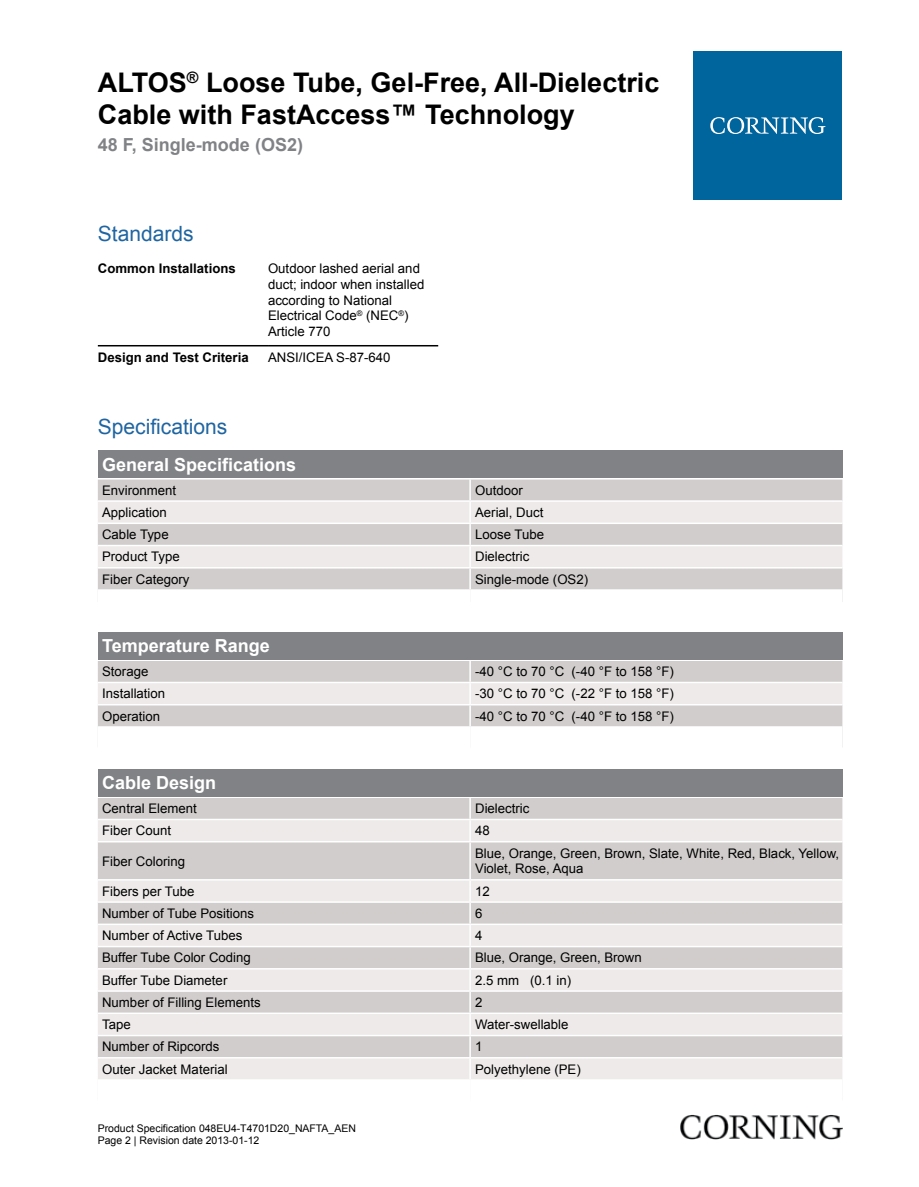
<style>
.page{position:relative;width:919px;height:1187px;background:#fff}
.page>*{position:absolute;margin:0;border:0;box-sizing:border-box;transform-origin:0 0}
.t1{font:700 27px/32.4px "Arial";color:#000}
.t2{font:21px "Arial";color:#1f65a1}
.t3{font:700 18px "Arial";color:#fff}
.t4{font:700 18px "Arial";color:#808285}
.t5{font:13.2px/15.9px "Arial";color:#000}
.t6{font:700 13.2px "Arial";color:#000}
.t7{font:10.5px/12.6px "Arial";color:#000}
</style>
<div class="page">
<hr style="left:98px;top:345px;width:170px;height:1px;background:#000">
<hr style="left:268px;top:345px;width:170px;height:1px;background:#000">
<div style="left:98px;top:450px;width:744px;height:28px;background:#808285"></div>
<div style="left:98px;top:479px;width:744px;height:110px;background:#d1cdcc"></div>
<svg style="left:98px;top:502px;width:744px;height:65px;background:#e3e0df"></svg>
<hr style="left:469px;top:479px;width:2px;height:21px;background:#fff">
<hr style="left:469px;top:502px;width:2px;height:20px;background:#fff">
<hr style="left:469px;top:524px;width:2px;height:20px;background:#fff">
<hr style="left:469px;top:546px;width:2px;height:21px;background:#fff">
<hr style="left:469px;top:568px;width:2px;height:21px;background:#fff">
<hr style="left:98px;top:500px;width:372px;height:2px;background:#fff">
<hr style="left:470px;top:500px;width:372px;height:2px;background:#fff">
<hr style="left:98px;top:522px;width:372px;height:2px;background:#fff">
<hr style="left:470px;top:522px;width:372px;height:2px;background:#fff">
<hr style="left:98px;top:544px;width:372px;height:2px;background:#fff">
<hr style="left:470px;top:544px;width:372px;height:2px;background:#fff">
<hr style="left:98px;top:567px;width:372px;height:1px;background:#fff">
<hr style="left:470px;top:567px;width:372px;height:1px;background:#fff">
<div style="left:98px;top:631px;width:744px;height:28px;background:#808285"></div>
<div style="left:98px;top:661px;width:744px;height:65px;background:#d1cdcc"></div>
<div style="left:98px;top:683px;width:744px;height:21px;background:#edeae9"></div>
<hr style="left:469px;top:661px;width:2px;height:20px;background:#fff">
<hr style="left:469px;top:683px;width:2px;height:21px;background:#fff">
<hr style="left:469px;top:705px;width:2px;height:21px;background:#fff">
<hr style="left:98px;top:681px;width:372px;height:2px;background:#fff">
<hr style="left:470px;top:681px;width:372px;height:2px;background:#fff">
<hr style="left:98px;top:704px;width:372px;height:1px;background:#fff">
<hr style="left:470px;top:704px;width:372px;height:1px;background:#fff">
<div style="left:98px;top:768px;width:744px;height:28px;background:#808285"></div>
<div style="left:98px;top:798px;width:744px;height:20px;background:#d1cdcc"></div>
<svg style="left:98px;top:820px;width:744px;height:259px;background:#e0dcdb"></svg>
<hr style="left:469px;top:798px;width:2px;height:20px;background:#fff">
<hr style="left:469px;top:820px;width:2px;height:21px;background:#fff">
<hr style="left:469px;top:842px;width:2px;height:37px;background:#fff">
<hr style="left:469px;top:880px;width:2px;height:21px;background:#fff">
<hr style="left:469px;top:902px;width:2px;height:21px;background:#fff">
<hr style="left:469px;top:925px;width:2px;height:20px;background:#fff">
<hr style="left:469px;top:947px;width:2px;height:20px;background:#fff">
<hr style="left:469px;top:969px;width:2px;height:21px;background:#fff">
<hr style="left:469px;top:991px;width:2px;height:21px;background:#fff">
<hr style="left:469px;top:1013px;width:2px;height:21px;background:#fff">
<hr style="left:469px;top:1036px;width:2px;height:20px;background:#fff">
<hr style="left:469px;top:1058px;width:2px;height:21px;background:#fff">
<hr style="left:98px;top:841px;width:372px;height:1px;background:#fff">
<hr style="left:470px;top:841px;width:372px;height:1px;background:#fff">
<hr style="left:98px;top:879px;width:372px;height:1px;background:#fff">
<hr style="left:470px;top:879px;width:372px;height:1px;background:#fff">
<hr style="left:98px;top:901px;width:372px;height:1px;background:#fff">
<hr style="left:470px;top:901px;width:372px;height:1px;background:#fff">
<hr style="left:98px;top:923px;width:372px;height:2px;background:#fff">
<hr style="left:470px;top:923px;width:372px;height:2px;background:#fff">
<hr style="left:98px;top:945px;width:372px;height:2px;background:#fff">
<hr style="left:470px;top:945px;width:372px;height:2px;background:#fff">
<hr style="left:98px;top:967px;width:372px;height:2px;background:#fff">
<hr style="left:470px;top:967px;width:372px;height:2px;background:#fff">
<hr style="left:98px;top:990px;width:372px;height:1px;background:#fff">
<hr style="left:470px;top:990px;width:372px;height:1px;background:#fff">
<hr style="left:98px;top:1012px;width:372px;height:1px;background:#fff">
<hr style="left:470px;top:1012px;width:372px;height:1px;background:#fff">
<hr style="left:98px;top:1034px;width:372px;height:2px;background:#fff">
<hr style="left:470px;top:1034px;width:372px;height:2px;background:#fff">
<hr style="left:98px;top:1056px;width:372px;height:2px;background:#fff">
<hr style="left:470px;top:1056px;width:372px;height:2px;background:#fff">
<div style="left:693px;top:51px;width:149px;height:149px;background:#00649d"></div>
<svg style="left:710px;top:117px;width:115px;height:17px"></svg>
<img style="left:680px;top:1114px;width:162px;height:25px">
<h1 class="t1" style="left:98px;top:67px;width:563px">ALTOS<sup>®</sup> Loose Tube, Gel-Free, All-Dielectric<br>Cable with FastAccess™ Technology</h1>
<h3 class="t4" style="left:98px;top:132px;width:207px">48 F, Single-mode (OS2)</h3>
<h2 class="t2" style="left:98px;top:219px;width:97px">Standards</h2>
<p class="t6" style="left:98px;top:259px;width:139px">Common Installations</p>
<p class="t5" style="left:268px;top:260px;width:158px">Outdoor lashed aerial and duct; indoor when installed according to National<br>Electrical Code<sup>®</sup> (NEC<sup>®</sup>)<br>Article 770</p>
<p class="t6" style="left:98px;top:348px;width:152px">Design and Test Criteria</p>
<p class="t5" style="left:268px;top:349px;width:124px">ANSI/ICEA S-87-640</p>
<h2 class="t2" style="left:98px;top:412px;width:131px">Specifications</h2>
<h3 class="t3" style="left:102px;top:452px;width:196px">General Specifications</h3>
<p class="t5" style="left:102px;top:482px;width:76px">Environment</p>
<p class="t5" style="left:475px;top:482px;width:49px">Outdoor</p>
<p class="t5" style="left:102px;top:504px;width:66px">Application</p>
<p class="t5" style="left:475px;top:504px;width:70px">Aerial, Duct</p>
<p class="t5" style="left:102px;top:526px;width:68px">Cable Type</p>
<p class="t5" style="left:475px;top:526px;width:70px">Loose Tube</p>
<p class="t5" style="left:102px;top:549px;width:79px">Product Type</p>
<p class="t5" style="left:475px;top:549px;width:56px">Dielectric</p>
<p class="t5" style="left:102px;top:571px;width:89px">Fiber Category</p>
<p class="t5" style="left:475px;top:571px;width:114px">Single-mode (OS2)</p>
<h3 class="t3" style="left:102px;top:634px;width:169px">Temperature Range</h3>
<p class="t5" style="left:102px;top:663px;width:48px">Storage</p>
<p class="t5" style="left:475px;top:663px;width:200px">-40 °C to 70 °C (-40 °F to 158 °F)</p>
<p class="t5" style="left:102px;top:685px;width:65px">Installation</p>
<p class="t5" style="left:475px;top:685px;width:200px">-30 °C to 70 °C (-22 °F to 158 °F)</p>
<p class="t5" style="left:102px;top:708px;width:59px">Operation</p>
<p class="t5" style="left:475px;top:708px;width:200px">-40 °C to 70 °C (-40 °F to 158 °F)</p>
<h3 class="t3" style="left:102px;top:770px;width:116px">Cable Design</h3>
<p class="t5" style="left:102px;top:800px;width:96px">Central Element</p>
<p class="t5" style="left:475px;top:800px;width:56px">Dielectric</p>
<p class="t5" style="left:102px;top:822px;width:70px">Fiber Count</p>
<p class="t5" style="left:475px;top:822px;width:16px">48</p>
<p class="t5" style="left:102px;top:853px;width:84px">Fiber Coloring</p>
<p class="t5" style="left:475px;top:845px;width:365px">Blue, Orange, Green, Brown, Slate, White, Red, Black, Yellow,<br>Violet, Rose, Aqua</p>
<p class="t5" style="left:102px;top:883px;width:94px">Fibers per Tube</p>
<p class="t5" style="left:475px;top:883px;width:16px">12</p>
<p class="t5" style="left:102px;top:905px;width:153px">Number of Tube Positions</p>
<p class="t5" style="left:475px;top:905px;width:9px">6</p>
<p class="t5" style="left:102px;top:927px;width:142px">Number of Active Tubes</p>
<p class="t5" style="left:475px;top:927px;width:9px">4</p>
<p class="t5" style="left:102px;top:949px;width:150px">Buffer Tube Color Coding</p>
<p class="t5" style="left:475px;top:949px;width:168px">Blue, Orange, Green, Brown</p>
<p class="t5" style="left:102px;top:972px;width:127px">Buffer Tube Diameter</p>
<p class="t5" style="left:475px;top:972px;width:98px">2.5 mm (0.1 in)</p>
<p class="t5" style="left:102px;top:994px;width:160px">Number of Filling Elements</p>
<p class="t5" style="left:475px;top:994px;width:9px">2</p>
<p class="t5" style="left:102px;top:1016px;width:30px">Tape</p>
<p class="t5" style="left:475px;top:1016px;width:95px">Water-swellable</p>
<p class="t5" style="left:102px;top:1038px;width:119px">Number of Ripcords</p>
<p class="t5" style="left:475px;top:1038px;width:9px">1</p>
<p class="t5" style="left:102px;top:1061px;width:127px">Outer Jacket Material</p>
<p class="t5" style="left:475px;top:1061px;width:107px">Polyethylene (PE)</p>
<p class="t7" style="left:98px;top:1121px;width:259px">Product Specification 048EU4-T4701D20_NAFTA_AEN<br>Page 2 | Revision date 2013-01-12</p>
</div>
